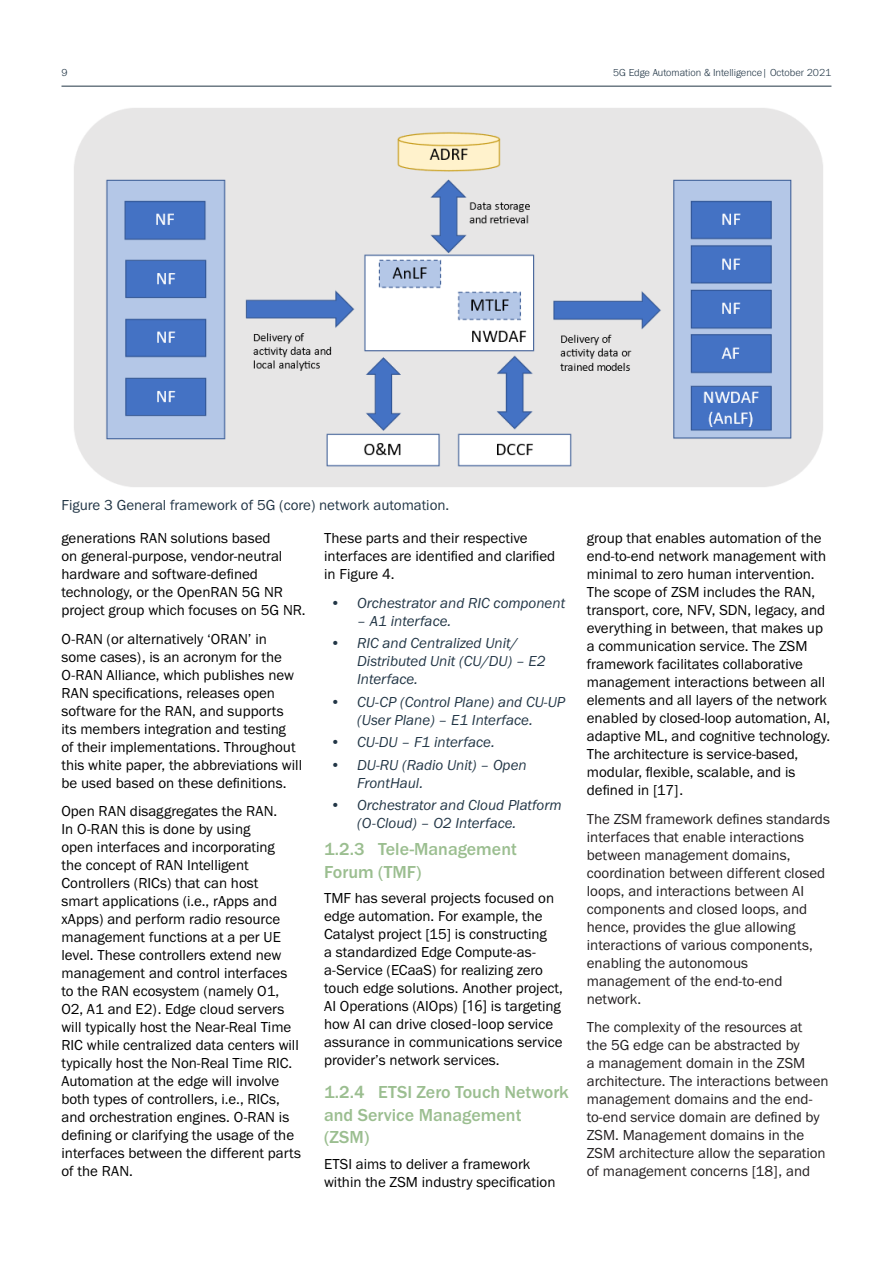
<style>
.page{position:relative;width:893px;height:1263px;background:#fff}
.page>*{position:absolute;margin:0;border:0;box-sizing:border-box;transform-origin:0 0}
.t1{font:500 18px/22.5px "Franklin Gothic URW";color:#9bbe90}
.body{font:15px/18px "Franklin Gothic URW Boo";color:#000}
.body-2{font:15px/18px "Franklin Gothic URW Boo";color:#231f20}
.t2{font:15px/18px "Franklin Gothic URW Boo Ita";color:#223646}
.Figures{font:15px "Franklin Gothic URW Boo";color:#223646}
.t3{font:300 10.5px "Franklin Gothic URW";color:#223646}
.s1{font-family:"Segoe UI"}
</style>
<div class="page">
<hr style="left:62px;top:86px;width:769px;height:1px;background:#223646">
<img style="left:74px;top:108px;width:749px;height:379px">
<p class="t3" style="left:62px;top:66px;width:8px">9</p>
<p class="t3" style="left:613px;top:66px;width:220px">5G Edge Automation &amp; Intelligence| October 2021</p>
<p class="Figures" style="left:62px;top:496px;width:389px">Figure 3 General framework of 5G (core) network automation.</p>
<p class="body" style="left:324px;top:529px;width:233px">These parts and their respective interfaces are identified and clarified in Figure 4.</p>
<p class="t2" style="left:330px;top:593px;width:237px">• Orchestrator and RIC component</p>
<p class="t2" style="left:357px;top:611px;width:96px">– A1 interface.</p>
<p class="t2" style="left:357px;top:634px;width:190px;text-indent:-27px">• RIC and Centralized Unit/<br>Distributed Unit (CU/DU) – E2<br>Interface.</p>
<p class="t2" style="left:330px;top:692px;width:237px;text-align:center">• CU-CP (Control Plane) and CU-UP (User Plane) – E1 Interface.</p>
<p class="t2" style="left:330px;top:733px;width:166px">• CU-DU – F1 interface.</p>
<p class="t2" style="left:357px;top:755px;width:171px;text-indent:-27px">• DU-RU (Radio Unit) – Open<br>FrontHaul.</p>
<p class="t2" style="left:357px;top:796px;width:206px;text-indent:-27px">• Orchestrator and Cloud Platform (O-Cloud) – O2 Interface.</p>
<p class="t1" style="left:324px;top:838px;width:194px">1.2.3 Tele-Management<br>Forum (TMF)</p>
<p class="body" style="left:324px;top:889px;width:240px">TMF has several projects focused on edge automation. For example, the Catalyst project [15] is constructing<br>a standardized Edge Compute-as&shy;a-Service (ECaaS) for realizing zero touch edge solutions. Another project, AI Operations (AIOps) <span class="s1">[16]</span> is targeting how AI can drive closed<span class="s1">-</span>loop service assurance in communications service provider’s network services.</p>
<p class="t1" style="left:324px;top:1081px;width:246px">1.2.4 ETSI Zero Touch Network and Service Management (ZSM)</p>
<p class="body" style="left:324px;top:1154px;width:233px">ETSI aims to deliver a framework within the ZSM industry specification</p>
<p class="body" style="left:62px;top:529px;width:246px">generations RAN solutions based<br>on general-purpose, vendor-neutral hardware and software-defined technology, or the OpenRAN 5G NR project group which focuses on 5G NR.</p>
<p class="body" style="left:62px;top:629px;width:242px">O-RAN (or alternatively ‘ORAN’ in some cases), is an acronym for the O-RAN Alliance, which publishes new RAN specifications, releases open software for the RAN, and supports its members integration and testing<br>of their implementations. Throughout this white paper, the abbreviations will be used based on these definitions.</p>
<p class="body" style="left:62px;top:802px;width:241px">Open RAN disaggregates the RAN.<br>In O-RAN this is done by using<br>open interfaces and incorporating<br>the concept of RAN Intelligent Controllers (RICs) that can host<br>smart applications (i.e., rApps and xApps) and perform radio resource management functions at a per UE level. These controllers extend new management and control interfaces to the RAN ecosystem (namely O1, O2, A1 and E2). Edge cloud servers will typically host the Near-Real Time RIC while centralized data centers will typically host the Non-Real Time RIC.<br>Automation at the edge will involve both types of controllers, i.e., RICs, and orchestration engines. O-RAN is defining or clarifying the usage of the interfaces between the different parts of the RAN.</p>
<p class="body" style="left:587px;top:529px;width:245px">group that enables automation of the end-to-end network management with minimal to zero human intervention.<br>The scope of ZSM includes the RAN, transport, core, NFV, SDN, legacy, and everything in between, that makes up a communication service. The ZSM framework facilitates collaborative management interactions between all elements and all layers of the network enabled by closed-loop automation, AI, adaptive ML, and cognitive technology.<br>The architecture is service-based, modular, flexible, scalable, and is defined in [17].</p>
<p class="body-2" style="left:587px;top:809px;width:245px">The ZSM framework defines standards interfaces that enable interactions between management domains, coordination between different closed loops, and interactions between AI components and closed loops, and hence, provides the glue allowing interactions of various components, enabling the autonomous management of the end-to-end network.</p>
<p class="body-2" style="left:587px;top:1018px;width:243px">The complexity of the resources at<br>the 5G edge can be abstracted by<br>a management domain in the ZSM architecture. The interactions between management domains and the end&shy;to-end service domain are defined by ZSM. Management domains in the ZSM architecture allow the separation of management concerns [18], and</p>
</div>
